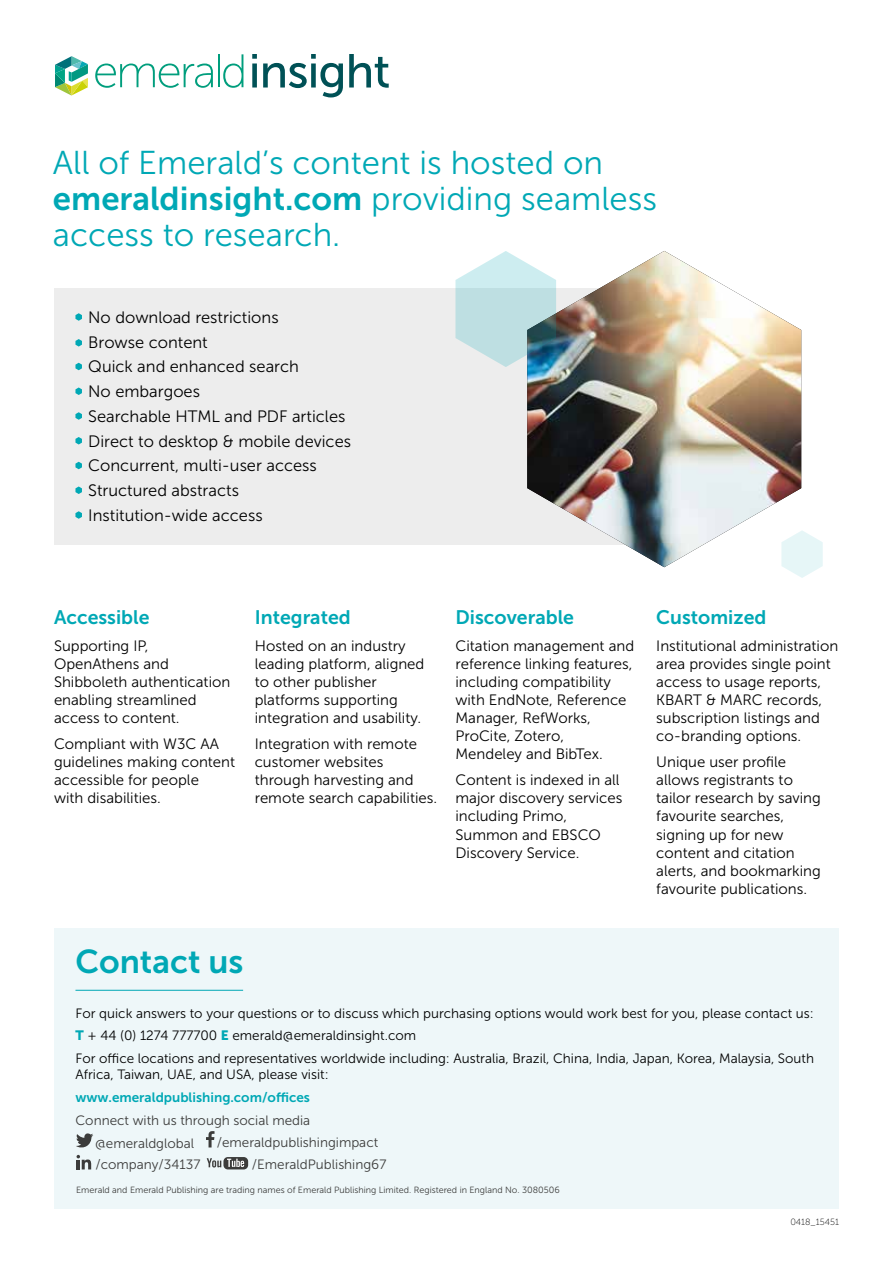
<style>
.page{position:relative;width:893px;height:1263px;background:#fff}
.page>*{position:absolute;margin:0;border:0;box-sizing:border-box;transform-origin:0 0}
.t1{font:33px "Museo Sans 300";color:#00a8b5}
.t2{font:33px "Museo Sans 700";color:#00a8b5}
.t3{font:19.5px "Museo Sans 700";color:#00a8b5}
.t4{font:16.5px/24.8px "Museo Sans 300";color:#000}
.t5{font:15px/18px "Museo Sans 300";color:#000}
.t6{font:13.5px/22.5px "Museo Sans 300";color:#000}
.t7{font:13.5px/21.9px "Museo Sans 300";color:#3c3c3b}
.t8{font:13.5px "Museo Sans 700";color:#00a8b5}
.t9{font:9px "Museo Sans 300";color:#3c3c3b}
.t10{font:9px "Museo Sans 100";color:#000}
.s1{font-family:"Museo Sans 300"}
.s2{font-family:"Museo Sans 900";color:#00a8b5}
</style>
<div class="page">
<div style="left:54px;top:928px;width:785px;height:281px;background:#eef7f9"></div>
<svg style="left:95px;top:64px;width:118px;height:24px"></svg>
<hr style="left:218px;top:55px;width:2px;height:32px;background:#009e7d">
<svg style="left:223px;top:54px;width:20px;height:34px"></svg>
<svg style="left:55px;top:56px;width:33px;height:40px"></svg>
<svg style="left:252px;top:54px;width:137px;height:43px"></svg>
<div style="left:54px;top:288px;width:612px;height:257px;background:#ededed"></div>
<img style="left:527px;top:251px;width:274px;height:316px">
<svg style="left:455px;top:251px;width:101px;height:116px"></svg>
<svg style="left:781px;top:530px;width:42px;height:48px"></svg>
<svg style="left:75px;top:313px;width:7px;height:8px"></svg>
<svg style="left:75px;top:339px;width:7px;height:8px"></svg>
<svg style="left:75px;top:363px;width:7px;height:7px"></svg>
<svg style="left:75px;top:387px;width:7px;height:8px"></svg>
<svg style="left:75px;top:412px;width:7px;height:8px"></svg>
<svg style="left:75px;top:437px;width:7px;height:7px"></svg>
<svg style="left:75px;top:462px;width:7px;height:7px"></svg>
<svg style="left:75px;top:486px;width:7px;height:8px"></svg>
<svg style="left:75px;top:511px;width:7px;height:8px"></svg>
<hr style="left:75px;top:990px;width:168px;height:1px;background:#00a8b5">
<svg style="left:77px;top:1155px;width:14px;height:14px"></svg>
<svg style="left:206px;top:1131px;width:9px;height:16px"></svg>
<svg style="left:76px;top:1133px;width:17px;height:15px"></svg>
<div style="left:223px;top:1157px;width:25px;height:12px;background:#3c3c3b;border-radius:4px"></div>
<svg style="left:207px;top:1158px;width:14px;height:9px"></svg>
<svg style="left:227px;top:1159px;width:17px;height:8px"></svg>
<h1 class="t1" style="left:53px;top:144px;width:552px">All of Emerald’s content is hosted on</h1>
<h1 class="t2" style="left:53px;top:180px;width:606px">emeraldinsight.com <span class="s1">providing seamless</span></h1>
<h1 class="t1" style="left:53px;top:216px;width:289px">access to research.</h1>
<p class="t4" style="left:88px;top:305px;width:264px">No download restrictions<br>Browse content<br>Quick and enhanced search<br>No embargoes<br>Searchable HTML and PDF articles<br>Direct to desktop &amp; mobile devices<br>Concurrent, multi-user access<br>Structured abstracts<br>Institution-wide access</p>
<h2 class="t3" style="left:54px;top:607px;width:97px">Accessible</h2>
<p class="t5" style="left:54px;top:637px;width:178px">Supporting IP,<br>OpenAthens and<br>Shibboleth authentication enabling streamlined access to content.</p>
<p class="t5" style="left:54px;top:735px;width:183px">Compliant with W3C AA guidelines making content accessible for people<br>with disabilities.</p>
<h2 class="t3" style="left:255px;top:607px;width:97px">Integrated</h2>
<p class="t5" style="left:255px;top:637px;width:171px">Hosted on an industry leading platform, aligned to other publisher platforms supporting integration and usability.</p>
<p class="t5" style="left:255px;top:735px;width:184px">Integration with remote customer websites through harvesting and remote search capabilities.</p>
<h2 class="t3" style="left:455px;top:607px;width:120px">Discoverable</h2>
<p class="t5" style="left:455px;top:637px;width:180px">Citation management and reference linking features, including compatibility with EndNote, Reference<br>Manager, RefWorks,<br>ProCite, Zotero,<br>Mendeley and BibTex.</p>
<p class="t5" style="left:455px;top:771px;width:168px">Content is indexed in all major discovery services including Primo,<br>Summon and EBSCO<br>Discovery Service.</p>
<h1 class="t2" style="left:75px;top:943px;width:170px">Contact us</h1>
<h2 class="t3" style="left:656px;top:607px;width:112px">Customized</h2>
<p class="t5" style="left:656px;top:637px;width:183px">Institutional administration area provides single point access to usage reports,<br>KBART &amp; MARC records, subscription listings and co-branding options.</p>
<p class="t5" style="left:656px;top:753px;width:166px">Unique user profile allows registrants to tailor research by saving favourite searches, signing up for new content and citation alerts, and bookmarking favourite publications.</p>
<p class="t6" style="left:75px;top:1002px;width:740px">For quick answers to your questions or to discuss which purchasing options would work best for you, please contact us:<br><span class="s2">T</span> + 44 (0) 1274 777700 <span class="s2">E</span> emerald@emeraldinsight.com<br>For office locations and representatives worldwide including: Australia, Brazil, China, India, Japan, Korea, Malaysia, South</p>
<p class="t6" style="left:75px;top:1063px;width:255px">Africa, Taiwan, UAE, and USA, please visit:</p>
<p class="t8" style="left:75px;top:1089px;width:236px">www.emeraldpublishing.com/offices</p>
<p class="t7" style="left:75px;top:1109px;width:236px">Connect with us through social media</p>
<p class="t7" style="left:95px;top:1154px;width:107px">/company/34137</p>
<p class="t7" style="left:95px;top:1132px;width:101px">@emeraldglobal</p>
<p class="t7" style="left:252px;top:1132px;width:136px;text-indent:-35px">/emeraldpublishingimpact /EmeraldPublishing67</p>
<p class="t9" style="left:76px;top:1185px;width:485px">Emerald and Emerald Publishing are trading names of Emerald Publishing Limited. Registered in England No. 3080506</p>
<p class="t10" style="left:790px;top:1217px;width:50px">0418_15451</p>
</div>
